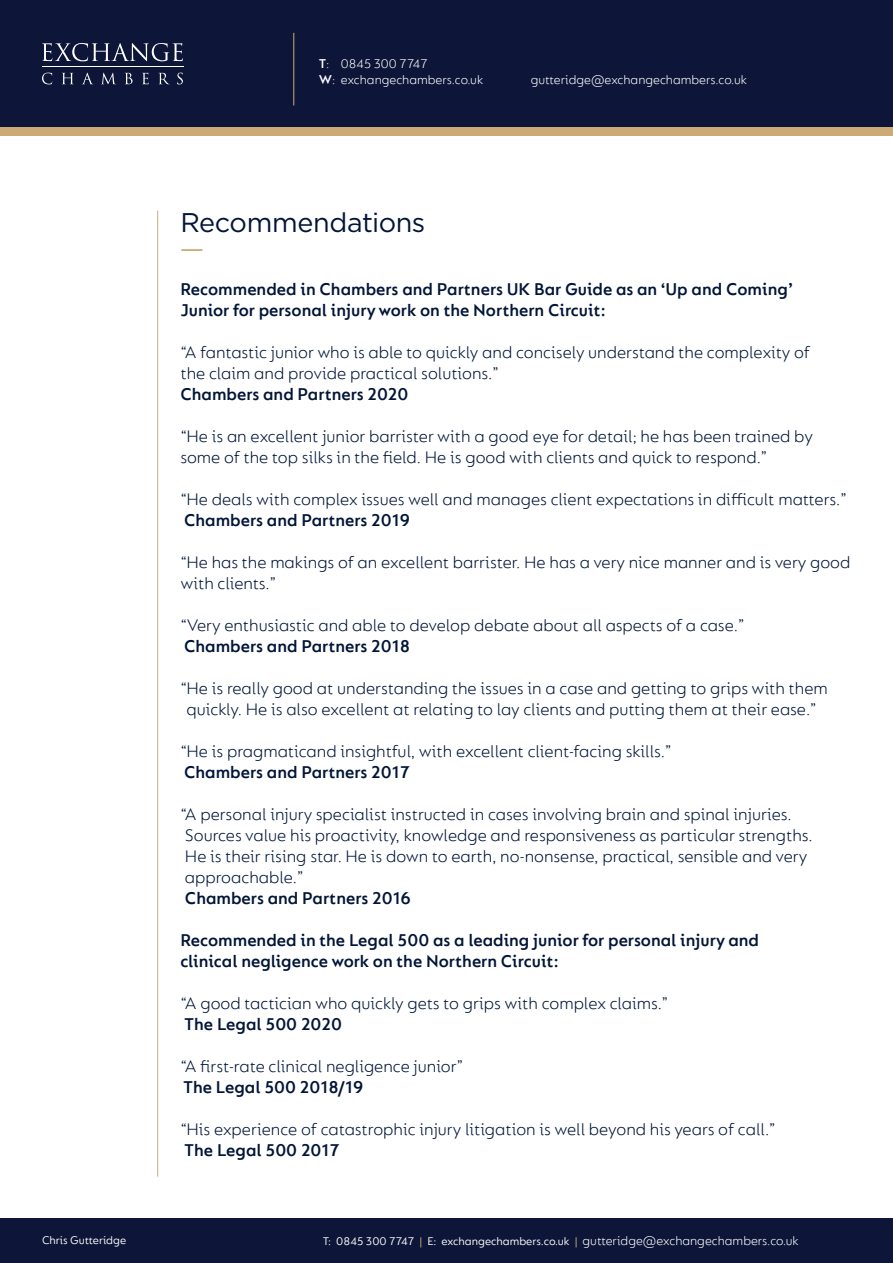
<style>
.page{position:relative;width:893px;height:1263px;background:#fff}
.page>*{position:absolute;margin:0;border:0;box-sizing:border-box;transform-origin:0 0}
.t1{font:27px "Gotham";letter-spacing:-.015em;color:#001537}
.t2{font:300 18px/21px "FS Lucas";color:#001537}
.t3{font:600 18px/21px "FS Lucas";color:#001537}
.t4{font:300 13.5px/16.2px "FS Lucas";color:#fff}
.t5{font:12px "FS Lucas";color:#fff}
.s1{font-weight:600}
.s2{color:#cbaa76}
</style>
<div class="page">
<div style="left:0;top:64px;width:893px;height:72px;background:#cbaa76"></div>
<div style="left:0;top:0;width:893px;height:127px;background:#0d1638"></div>
<div style="left:0;top:1219px;width:893px;height:44px;background:#0d1638"></div>
<hr style="left:42px;top:67px;width:142px;height:1px;background:#fff">
<svg style="left:42px;top:43px;width:141px;height:18px"></svg>
<svg style="left:42px;top:73px;width:10px;height:11px"></svg>
<svg style="left:62px;top:73px;width:11px;height:11px"></svg>
<svg style="left:82px;top:73px;width:11px;height:11px"></svg>
<svg style="left:102px;top:73px;width:13px;height:11px"></svg>
<svg style="left:125px;top:73px;width:8px;height:11px"></svg>
<svg style="left:142px;top:73px;width:7px;height:11px"></svg>
<svg style="left:159px;top:73px;width:10px;height:11px"></svg>
<svg style="left:177px;top:73px;width:6px;height:11px"></svg>
<hr style="left:293px;top:33px;width:1px;height:73px;background:#cbaa76">
<hr style="left:157px;top:211px;width:1px;height:966px;background:#cbaa76">
<hr style="left:181px;top:249px;width:21px;height:2px;background:#cbaa76">
<p class="t4" style="left:319px;top:55px;width:166px"><span class="s1">T</span>: 0845 300 7747<br><span class="s1">W</span>: exchangechambers.co.uk</p>
<p class="t4" style="left:531px;top:71px;width:218px">gutteridge@exchangechambers.co.uk</p>
<p class="t1" style="left:180px;top:205px;width:247px">Recommendations</p>
<p class="t3" style="left:180px;top:278px;width:614px">Recommended in Chambers and Partners UK Bar Guide as an ‘Up and Coming’<br>Junior for personal injury work on the Northern Circuit:</p>
<p class="t2" style="left:180px;top:341px;width:631px">“A fantastic junior who is able to quickly and concisely understand the complexity of</p>
<p class="t2" style="left:180px;top:362px;width:320px">the claim and provide practical solutions.”</p>
<p class="t3" style="left:180px;top:383px;width:230px">Chambers and Partners 2020</p>
<p class="t2" style="left:180px;top:425px;width:634px">“He is an excellent junior barrister with a good eye for detail; he has been trained by some of the top silks in the field. He is good with clients and quick to respond.”</p>
<p class="t2" style="left:180px;top:488px;width:668px">“He deals with complex issues well and manages client expectations in difficult matters.”</p>
<p class="t3" style="left:184px;top:509px;width:227px">Chambers and Partners 2019</p>
<p class="t2" style="left:180px;top:551px;width:672px">“He has the makings of an excellent barrister. He has a very nice manner and is very good with clients.”</p>
<p class="t2" style="left:180px;top:614px;width:566px">“Very enthusiastic and able to develop debate about all aspects of a case.”<br><span class="s1">Chambers and Partners 2018</span></p>
<p class="t2" style="left:180px;top:677px;width:649px;text-align:center">“He is really good at understanding the issues in a case and getting to grips with them quickly. He is also excellent at relating to lay clients and putting them at their ease.”</p>
<p class="t2" style="left:180px;top:740px;width:493px">“He is pragmaticand insightful, with excellent client-facing skills.”</p>
<p class="t3" style="left:184px;top:761px;width:227px">Chambers and Partners 2017</p>
<p class="t2" style="left:180px;top:803px;width:634px">“A personal injury specialist instructed in cases involving brain and spinal injuries.<br>Sources value his proactivity, knowledge and responsiveness as particular strengths.<br>He is their rising star. He is down to earth, no-nonsense, practical, sensible and very approachable.”<br><span class="s1">Chambers and Partners 2016</span></p>
<p class="t3" style="left:180px;top:929px;width:580px">Recommended in the Legal 500 as a leading junior for personal injury and clinical negligence work on the Northern Circuit:</p>
<p class="t2" style="left:180px;top:992px;width:490px">“A good tactician who quickly gets to grips with complex claims.”<br><span class="s1">The Legal 500 2020</span></p>
<p class="t2" style="left:180px;top:1055px;width:284px">“A first-rate clinical negligence junior”</p>
<p class="t3" style="left:183px;top:1076px;width:182px">The Legal 500 2018/19</p>
<p class="t2" style="left:180px;top:1118px;width:597px">“His experience of catastrophic injury litigation is well beyond his years of call.”<br><span class="s1">The Legal 500 2017</span></p>
<p class="t4" style="left:583px;top:1233px;width:218px">gutteridge@exchangechambers.co.uk</p>
<p class="t5" style="left:42px;top:1233px;width:86px">Chris Gutteridge</p>
<p class="t5" style="left:323px;top:1235px;width:256px">T: 0845 300 7747 <span class="s2">|</span> E: exchangechambers.co.uk <span class="s2">|</span></p>
</div>
